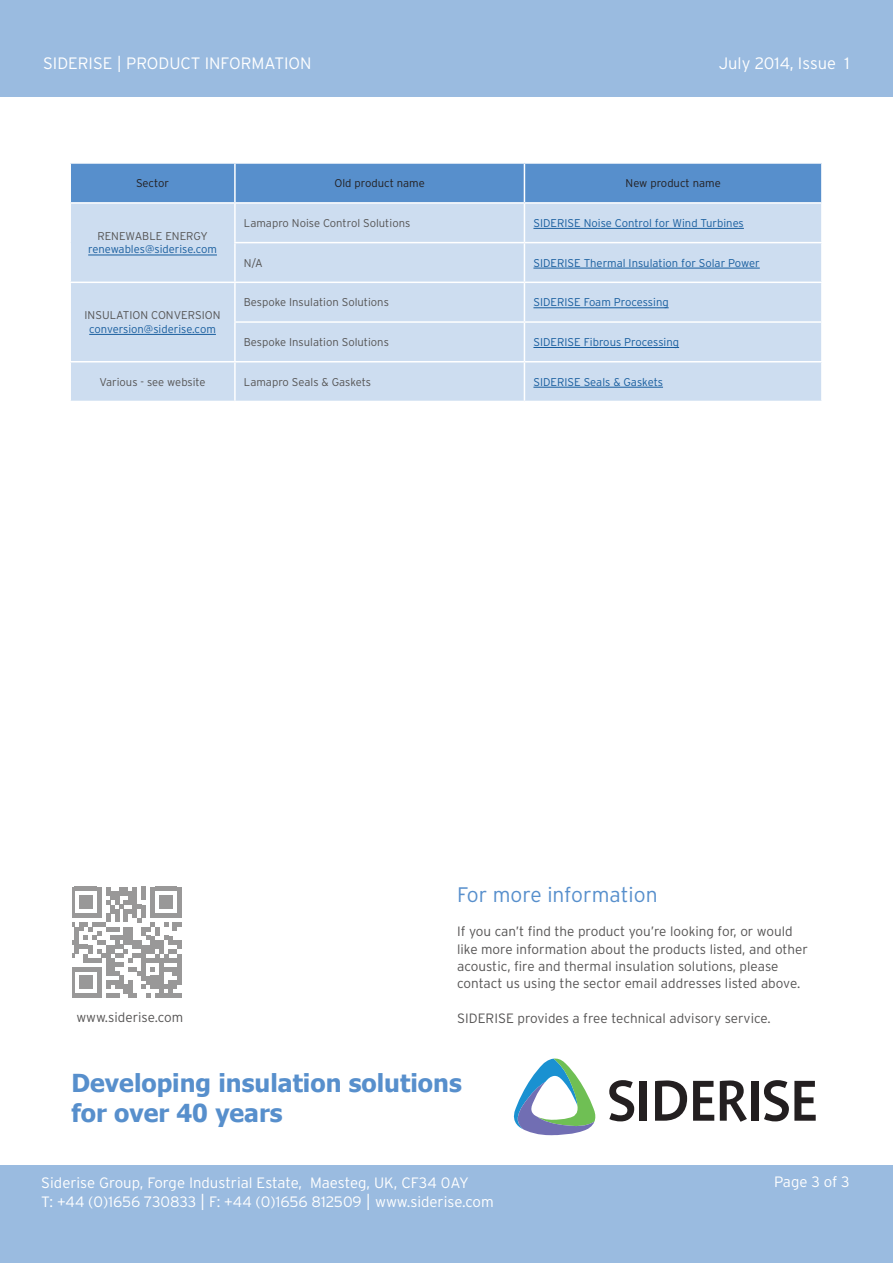
<style>
.page{position:relative;width:893px;height:1263px;background:#fff}
.page>*{position:absolute;margin:0;border:0;box-sizing:border-box;transform-origin:0 0}
.Blurb_Tahoma_20pt{font:700 24.75px "Tahoma";color:#578fcc}
.Paragraph_text_9pt{font:300 21px "Interstate";color:#578fcc}
.Header_Ref_11pt_Whit{font:300 16.5px "Interstate";color:#fff}
.Header_Date__No__11p{font:300 16.5px "Interstate";color:#fff}
.Footer_address{font:300 15px "Interstate";color:#fff}
.Page_numbers{font:300 15px "Interstate";letter-spacing:-.01em;color:#fff}
.Paragraph_text_9pt-2{font:300 13.5px/17.2px "Interstate";color:#555454}
.Heading_4_Blue_11pt{font:300 13.5px "Interstate";color:#555454}
.Table_cell_text{font:300 11.25px "Interstate";color:#175d9e}
.Table_cell_text-2{font:300 11.25px "Interstate";color:#555454}
.Table_titles_text{font:300 11.25px "Interstate";color:#231f20}
.s1{font-size:16.5px}
</style>
<div class="page">
<svg style="left:72px;top:887px;width:110px;height:111px"></svg>
<svg style="left:609px;top:1080px;width:25px;height:41px"></svg>
<div style="left:640px;top:1081px;width:7px;height:40px;background:#231f20"></div>
<svg style="left:655px;top:1080px;width:32px;height:41px"></svg>
<svg style="left:693px;top:1081px;width:21px;height:40px"></svg>
<svg style="left:720px;top:1080px;width:27px;height:42px"></svg>
<div style="left:751px;top:1081px;width:7px;height:40px;background:#231f20"></div>
<svg style="left:764px;top:1080px;width:52px;height:41px"></svg>
<svg style="left:513px;top:1058px;width:83px;height:78px"></svg>
<div style="left:0;top:0;width:893px;height:96px;background:#9abbe0"></div>
<div style="left:0;top:1165px;width:893px;height:98px;background:#9abbe0"></div>
<div style="left:71px;top:164px;width:750px;height:38px;background:#578fcc"></div>
<div style="left:71px;top:204px;width:750px;height:197px;background:#cdddf0"></div>
<hr style="left:234px;top:204px;width:2px;height:38px;background:#fff">
<hr style="left:524px;top:204px;width:1px;height:38px;background:#fff">
<hr style="left:234px;top:242px;width:290px;height:1px;background:#fff">
<hr style="left:234px;top:243px;width:2px;height:39px;background:#fff">
<hr style="left:524px;top:242px;width:299px;height:1px;background:#fff">
<hr style="left:524px;top:243px;width:1px;height:39px;background:#fff">
<hr style="left:69px;top:282px;width:166px;height:1px;background:#fff">
<hr style="left:235px;top:282px;width:289px;height:1px;background:#fff">
<hr style="left:234px;top:283px;width:2px;height:38px;background:#fff">
<hr style="left:524px;top:282px;width:299px;height:1px;background:#fff">
<hr style="left:524px;top:283px;width:1px;height:38px;background:#fff">
<hr style="left:234px;top:321px;width:290px;height:2px;background:#fff">
<hr style="left:234px;top:323px;width:2px;height:38px;background:#fff">
<hr style="left:524px;top:321px;width:299px;height:2px;background:#fff">
<hr style="left:524px;top:323px;width:1px;height:38px;background:#fff">
<hr style="left:69px;top:361px;width:166px;height:1px;background:#fff">
<hr style="left:235px;top:361px;width:289px;height:1px;background:#fff">
<hr style="left:234px;top:362px;width:2px;height:39px;background:#fff">
<hr style="left:524px;top:361px;width:299px;height:1px;background:#fff">
<hr style="left:524px;top:362px;width:1px;height:39px;background:#fff">
<hr style="left:234px;top:164px;width:2px;height:38px;background:#fff">
<hr style="left:524px;top:164px;width:1px;height:38px;background:#fff">
<hr style="left:88px;top:255px;width:129px;height:1px;background:#175d9e">
<hr style="left:533px;top:228px;width:211px;height:1px;background:#175d9e">
<hr style="left:533px;top:268px;width:227px;height:1px;background:#175d9e">
<hr style="left:89px;top:334px;width:127px;height:1px;background:#175d9e">
<hr style="left:533px;top:307px;width:136px;height:1px;background:#175d9e">
<hr style="left:533px;top:347px;width:146px;height:1px;background:#175d9e">
<hr style="left:533px;top:387px;width:130px;height:1px;background:#175d9e">
<p class="Header_Ref_11pt_Whit" style="left:43px;top:54px;width:270px">SIDERISE | PRODUCT INFORMATION</p>
<p class="Header_Date__No__11p" style="left:719px;top:54px;width:132px">July 2014, Issue 1</p>
<p class="Table_titles_text" style="left:136px;top:177px;width:35px">Sector</p>
<p class="Table_titles_text" style="left:334px;top:177px;width:92px">Old product name</p>
<p class="Table_titles_text" style="left:626px;top:177px;width:97px">New product name</p>
<p class="Table_cell_text-2" style="left:97px;top:230px;width:112px">RENEWABLE ENERGY</p>
<p class="Table_cell_text" style="left:88px;top:243px;width:130px">renewables@siderise.com</p>
<p class="Table_cell_text-2" style="left:85px;top:309px;width:137px">INSULATION CONVERSION</p>
<p class="Table_cell_text" style="left:89px;top:323px;width:128px">conversion@siderise.com</p>
<p class="Table_cell_text-2" style="left:244px;top:217px;width:168px">Lamapro Noise Control Solutions</p>
<p class="Table_cell_text" style="left:533px;top:217px;width:212px">SIDERISE Noise Control for Wind Turbines</p>
<p class="Table_cell_text-2" style="left:244px;top:256px;width:20px">N/A</p>
<p class="Table_cell_text" style="left:533px;top:256px;width:228px">SIDERISE Thermal Insulation for Solar Power</p>
<p class="Table_cell_text-2" style="left:244px;top:296px;width:147px">Bespoke Insulation Solutions</p>
<p class="Table_cell_text" style="left:533px;top:296px;width:137px">SIDERISE Foam Processing</p>
<p class="Table_cell_text-2" style="left:244px;top:336px;width:147px">Bespoke Insulation Solutions</p>
<p class="Table_cell_text" style="left:533px;top:336px;width:147px">SIDERISE Fibrous Processing</p>
<p class="Table_cell_text-2" style="left:99px;top:375px;width:108px">Various - see website</p>
<p class="Table_cell_text-2" style="left:244px;top:375px;width:129px">Lamapro Seals &amp; Gaskets</p>
<p class="Table_cell_text" style="left:533px;top:375px;width:131px">SIDERISE Seals &amp; Gaskets</p>
<p class="Heading_4_Blue_11pt" style="left:76px;top:1010px;width:108px">www.siderise.com</p>
<p class="Paragraph_text_9pt" style="left:457px;top:883px;width:202px">For more information</p>
<p class="Paragraph_text_9pt-2" style="left:457px;top:923px;width:352px">If you can’t find the product you’re looking for, or would like more information about the products listed, and other acoustic, fire and thermal insulation solutions, please contact us using the sector email addresses listed above.</p>
<p class="Paragraph_text_9pt-2" style="left:457px;top:1009px;width:315px">SIDERISE provides a free technical advisory service.</p>
<p class="Blurb_Tahoma_20pt" style="left:72px;top:1066px;width:392px">Developing insulation solutions</p>
<p class="Blurb_Tahoma_20pt" style="left:72px;top:1095px;width:213px">for over 40 years</p>
<p class="Footer_address" style="left:41px;top:1174px;width:429px">Siderise Group, Forge Industrial Estate, Maesteg, UK, CF34 0AY</p>
<p class="Footer_address" style="left:41px;top:1194px;width:454px">T: +44 (0)1656 730833 <span class="s1">|</span> F: +44 (0)1656 812509 <span class="s1">|</span> www.siderise.com</p>
<p class="Page_numbers" style="left:774px;top:1173px;width:77px">Page 3 of 3</p>
</div>
